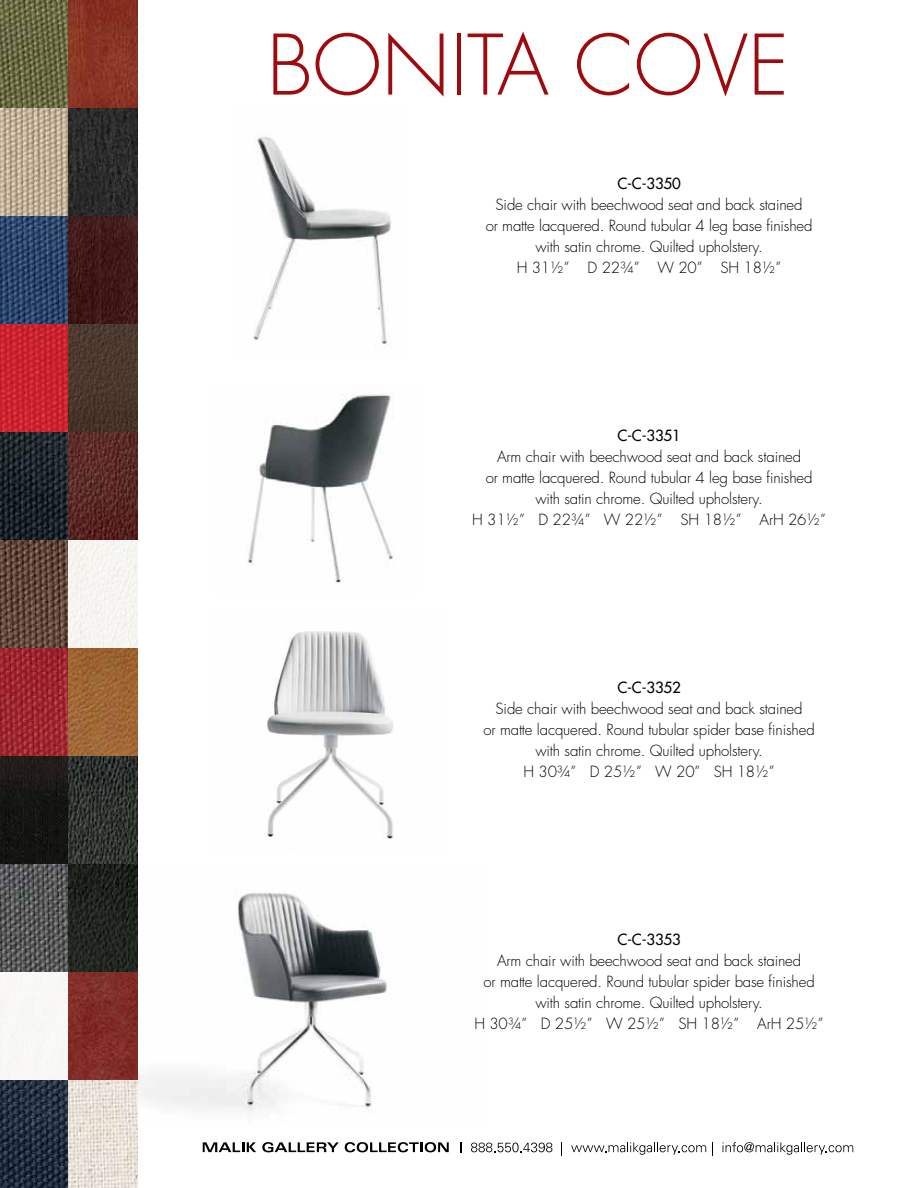
<style>
.page{position:relative;width:918px;height:1188px;background:#fff}
.page>*{position:absolute;margin:0;border:0;box-sizing:border-box;transform-origin:0 0}
.t1{font:300 81px "Futura";color:#9e0b0f}
.t2{font:300 15px/21px "Futura";letter-spacing:-.01em;color:#000;text-align:center}
.t3{font:15px "Futura";letter-spacing:-.01em;color:#000}
</style>
<div class="page">
<img style="left:247px;top:394px;width:146px;height:189px">
<img style="left:139px;top:892px;width:248px;height:222px">
<img style="left:267px;top:631px;width:126px;height:209px">
<svg style="left:203px;top:1142px;width:53px;height:10px"></svg>
<svg style="left:262px;top:1142px;width:77px;height:10px"></svg>
<svg style="left:345px;top:1142px;width:104px;height:10px"></svg>
<svg style="left:471px;top:1143px;width:81px;height:9px"></svg>
<svg style="left:571px;top:1142px;width:135px;height:13px"></svg>
<svg style="left:712px;top:1142px;width:1px;height:14px"></svg>
<svg style="left:723px;top:1142px;width:130px;height:13px"></svg>
<img style="left:253px;top:133px;width:139px;height:212px">
<img style="left:0;top:0;width:138px;height:1188px">
<h1 class="t1" style="left:267px;top:16px;width:524px">BONITA COVE</h1>
<p class="t3" style="left:617px;top:174px;width:65px">C-C-3350</p>
<p class="t2" style="left:486px;top:194px;width:328px">Side chair with beechwood seat and back stained<br>or matte lacquered. Round tubular 4 leg base finished with satin chrome. Quilted upholstery.<br>H 31½” D 22¾” W 20” SH 18½”</p>
<p class="t3" style="left:617px;top:426px;width:65px">C-C-3351</p>
<p class="t2" style="left:472px;top:446px;width:355px">Arm chair with beechwood seat and back stained<br>or matte lacquered. Round tubular 4 leg base finished with satin chrome. Quilted upholstery.<br>H 31½” D 22¾” W 22½” SH 18½” ArH 26½”</p>
<p class="t3" style="left:617px;top:678px;width:65px">C-C-3352</p>
<p class="t2" style="left:483px;top:698px;width:333px">Side chair with beechwood seat and back stained<br>or matte lacquered. Round tubular spider base finished with satin chrome. Quilted upholstery.<br>H 30¾” D 25½” W 20” SH 18½”</p>
<p class="t3" style="left:617px;top:930px;width:65px">C-C-3353</p>
<p class="t2" style="left:474px;top:950px;width:351px">Arm chair with beechwood seat and back stained<br>or matte lacquered. Round tubular spider base finished with satin chrome. Quilted upholstery.<br>H 30¾” D 25½” W 25½” SH 18½” ArH 25½”</p>
</div>
